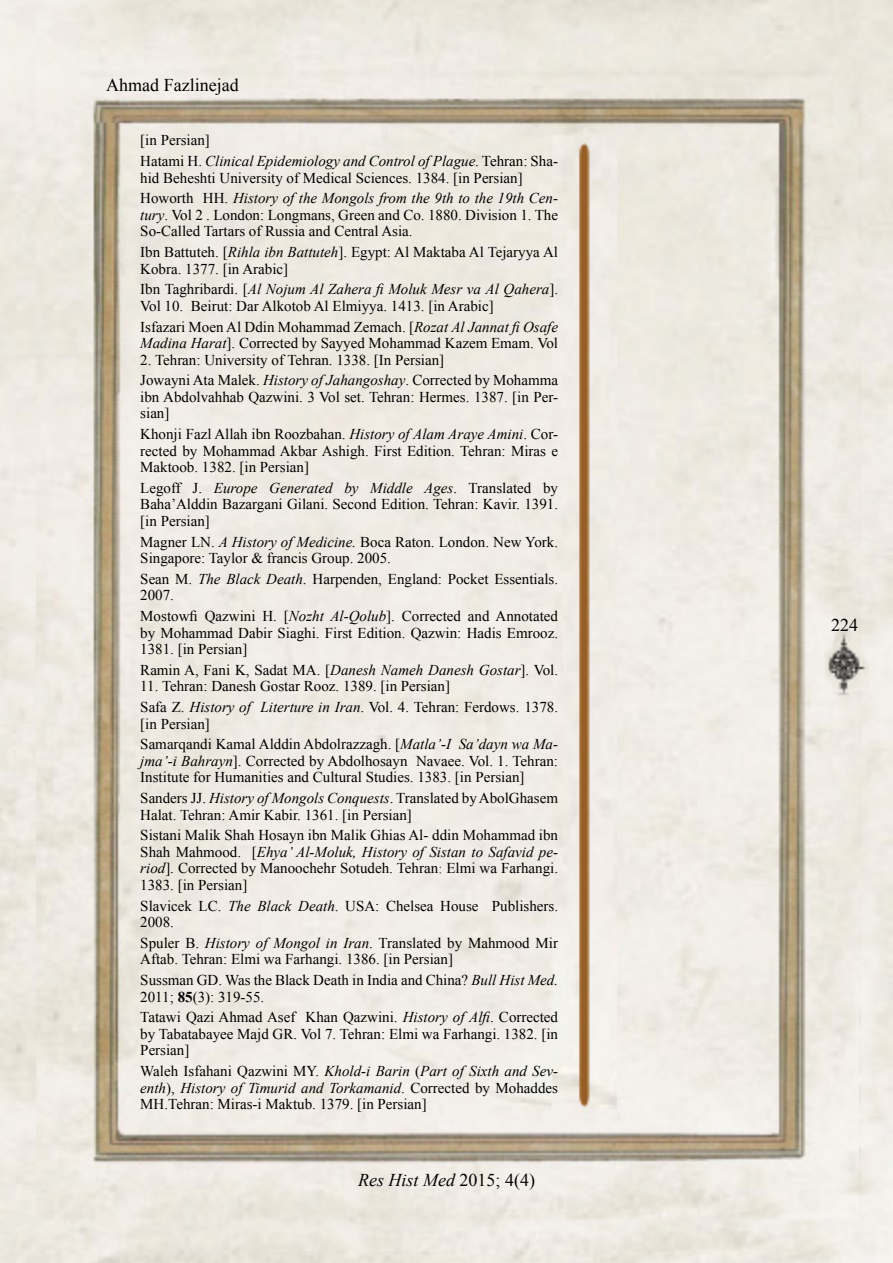
<style>
.page{position:relative;width:893px;height:1263px;background:#fff}
.page>*{position:absolute;margin:0;border:0;box-sizing:border-box;transform-origin:0 0}
.t1{font:italic 18px "Times New Roman";color:#000}
.t2{font:18px "Times New Roman";color:#000}
.t3{font:15px/16.5px "Times New Roman";color:#000}
.t4{font:italic 15px/20.7px "Times New Roman";color:#000}
.s1{font-style:normal}
.s2{font-style:italic}
.s3{color:#fff}
.s4{font-weight:700}
</style>
<div class="page">
<img style="left:0;top:0;width:893px;height:1263px">
<p class="t2" style="left:106px;top:73px;width:134px">Ahmad Fazlinejad</p>
<p class="t4" style="left:140px;top:130px;width:419px"><span class="s1">[in Persian[<br>Hatami H.</span> Clinical Epidemiology and Control ofPlague<span class="s1">. Tehran: Sha-</span></p>
<p class="t3" style="left:203px;top:167px;width:357px;line-height:20.7px;text-indent:-63px">hid Beheshti University of Medical Sciences. 1384. [in Persian[<br>HH. <span class="s2">History of the Mongols from the 9th to the 19th Cen-</span></p>
<p class="t3" style="left:140px;top:190px;width:419px">Howorth<br><span class="s2">tury</span>. Vol .2 London: Longmans, Green and Co. 1880. Division 1. The<br>So-Called Tartars of Russia and Central Asia.</p>
<p class="t3" style="left:140px;top:244px;width:419px">Ibn Battuteh [. <span class="s2">Rihla ibn Battuteh</span> .] Egypt: Al Maktaba Al Tejaryya Al<br>Kobra. 1377. [in Arabic[</p>
<p class="t3" style="left:191px;top:281px;width:369px;text-indent:-51px">Ibn Taghribardi [. <span class="s2">Al Nojum Al Zahera fiMoluk Mesr va Al Qahera</span> .[<br>Beirut: Dar Alkotob Al Elmiyya. 1413. [in Arabic[</p>
<p class="t3" style="left:140px;top:295px;width:419px;line-height:20.7px">Vol 10.<br>Isfazari Moen Al Ddin Mohammad Zemach [. <span class="s2">Rozat Al JannatfiOsafe</span></p>
<p class="t3" style="left:140px;top:335px;width:419px"><span class="s2">Madina Harat</span> .] Corrected by Sayyed Mohammad Kazem Emam. Vol</p>
<p class="t3" style="left:140px;top:349px;width:419px;line-height:20.7px">2. Tehran: University of Tehran. 1338. [In Persian[<br>Jowayni Ata Malek. <span class="s2">History ofJahangoshay</span>. Corrected by Mohamma</p>
<p class="t3" style="left:140px;top:388px;width:419px">ibn Abdolvahhab Qazwini 3. Vol set. Tehran: Hermes. 1387. [in Per&shy;sian[</p>
<p class="t3" style="left:140px;top:426px;width:419px;text-align:justify">Khonji Fazl Allah ibn Roozbahan. <span class="s2">History ofAlam Araye Amini</span>. Cor&shy;rected by Mohammad Akbar Ashigh. First Edition. Tehran: Miras e Maktoob. 1382. [in Persian[</p>
<p class="t3" style="left:543px;top:479px;width:16px">by</p>
<p class="t4" style="left:269px;top:477px;width:65px">Generated</p>
<p class="t4" style="left:344px;top:477px;width:16px">by</p>
<p class="t4" style="left:370px;top:477px;width:44px">Middle</p>
<p class="t3" style="left:469px;top:479px;width:64px">Translated</p>
<p class="t3" style="left:140px;top:479px;width:419px">Legoff<br>Baha’Alddin Bazargani Gilani. Second Edition. Tehran: Kavir. 1391. [in Persian[</p>
<p class="t3" style="left:140px;top:533px;width:419px">Magner LN <span class="s2">A</span>. <span class="s2">History ofMedicine.</span> Boca Raton. London. New York.<br>Singapore: Taylor &amp; francis Group. 2005.</p>
<p class="t3" style="left:140px;top:570px;width:419px">Sean M. <span class="s2">The Black Death</span>. Harpenden, England: Pocket Essentials.<br>2007.</p>
<p class="t3" style="left:468px;top:608px;width:92px">and Annotated</p>
<p class="t4" style="left:424px;top:477px;width:34px">Ages<span class="s1">.</span></p>
<p class="t4" style="left:214px;top:477px;width:45px">Europe</p>
<p class="t3" style="left:193px;top:479px;width:11px">.J</p>
<p class="t3" style="left:140px;top:608px;width:419px">Mostowfi<br>by Mohammad Dabir Siaghi. First Edition. Qazwin: Hadis Emrooz.<br>1381. [in Persian[</p>
<p class="t3" style="left:140px;top:661px;width:419px">Ramin A, Fani K, Sadat MA [. <span class="s2">Danesh Nameh Danesh Gostar</span> .] Vol.</p>
<p class="t3" style="left:261px;top:676px;width:299px;line-height:20.7px;text-indent:-120px">11. Tehran: Danesh Gostar Rooz. 1389. [in Persian[<br><span class="s2">Literture in Iran</span>. Vol. 4. Tehran: Ferdows. 1378.</p>
<p class="t3" style="left:205px;top:608px;width:52px">Qazwini</p>
<p class="t4" style="left:284px;top:605px;width:113px"><span class="s1">[</span>Nozht Al-Qolub <span class="s1">.]</span></p>
<p class="t3" style="left:402px;top:608px;width:61px">Corrected</p>
<p class="t3" style="left:262px;top:608px;width:16px">H.</p>
<p class="t3" style="left:140px;top:699px;width:112px">Safa Z. <span class="s2">History of </span>[in Persian[</p>
<p class="t3" style="left:416px;top:736px;width:144px;text-indent:-276px">Samarqandi Kamal Alddin Abdolrazzagh [. <span class="s2">Matla I-’<br></span>Navaee. Vol. 1. Tehran:</p>
<p class="t4" style="left:459px;top:734px;width:101px">Sa’dayn wa Ma-</p>
<p class="t3" style="left:140px;top:752px;width:386px"><span class="s2">jma i-’ Bahrayn</span> .] Corrected by Abdolhosayn<br>Institute for Humanities and Cultural Studies. 1383. [in Persian[</p>
<p class="t3" style="left:140px;top:790px;width:419px">Sanders JJ. <span class="s2">History ofMongols Conquests</span>. Translated byAbolGhasem<br>Halat. Tehran: Amir Kabir. 1361. [in Persian[</p>
<p class="t3" style="left:140px;top:827px;width:419px;text-align:right">Sistani Malik Shah Hosayn ibn Malik Ghias Al- ddin Mohammad ibn [<span class="s2">Ehya’ Al-Moluk, History of Sistan to Safavid pe-</span></p>
<p class="t3" style="left:140px;top:843px;width:419px">Shah Mahmood.<br><span class="s2">riod</span> .] Corrected by Manoochehr Sotudeh. Tehran<span class="s3">:</span> Elmi wa Farhangi.<br>1383. [in Persian[</p>
<p class="t3" style="left:492px;top:897px;width:68px">Publishers.</p>
<p class="t3" style="left:140px;top:897px;width:340px">Slavicek LC. <span class="s2">The Black Death</span>. USA: Chelsea House<br>2008.</p>
<p class="t3" style="left:140px;top:934px;width:419px">Spuler B. <span class="s2">History of Mongol in Iran</span>. Translated by Mahmood Mir<br>Aftab. Tehran: Elmi wa Farhangi. 1386. [in Persian[</p>
<p class="t3" style="left:140px;top:972px;width:419px">Sussman GD. Was the Black Death in India and China? <span class="s2">Bull Hist Med.<br></span>2011; <span class="s4">85</span> : (3) 319-55.</p>
<p class="t3" style="left:490px;top:1009px;width:69px">. Corrected</p>
<p class="t3" style="left:140px;top:1009px;width:419px">Tatawi Qazi Ahmad Asef<br>by Tabatabayee Majd GR. Vol 7. Tehran: Elmi wa Farhangi. 1382. [in<br>Persian[</p>
<p class="t3" style="left:140px;top:1063px;width:419px;text-align:justify">Waleh Isfahani Qazwini MY. <span class="s2">Khold i- Barin</span> (<span class="s2">Part of Sixth and Sev&shy;enth</span> ,) <span class="s2">History of Timurid and Torkamanid</span>. Corrected by Mohaddes MH.Tehran: Miras i- Maktub. 1379. [in Persian[</p>
<p class="t4" style="left:305px;top:1007px;width:189px"><span class="s1">Khan Qazwini.</span> History of Alfi</p>
<p class="t1" style="left:358px;top:1168px;width:178px">R e s H i s t M e d <span class="s1">2 0 1 5 (4)4;</span></p>
<p class="t2" style="left:831px;top:613px;width:28px">224</p>
</div>
